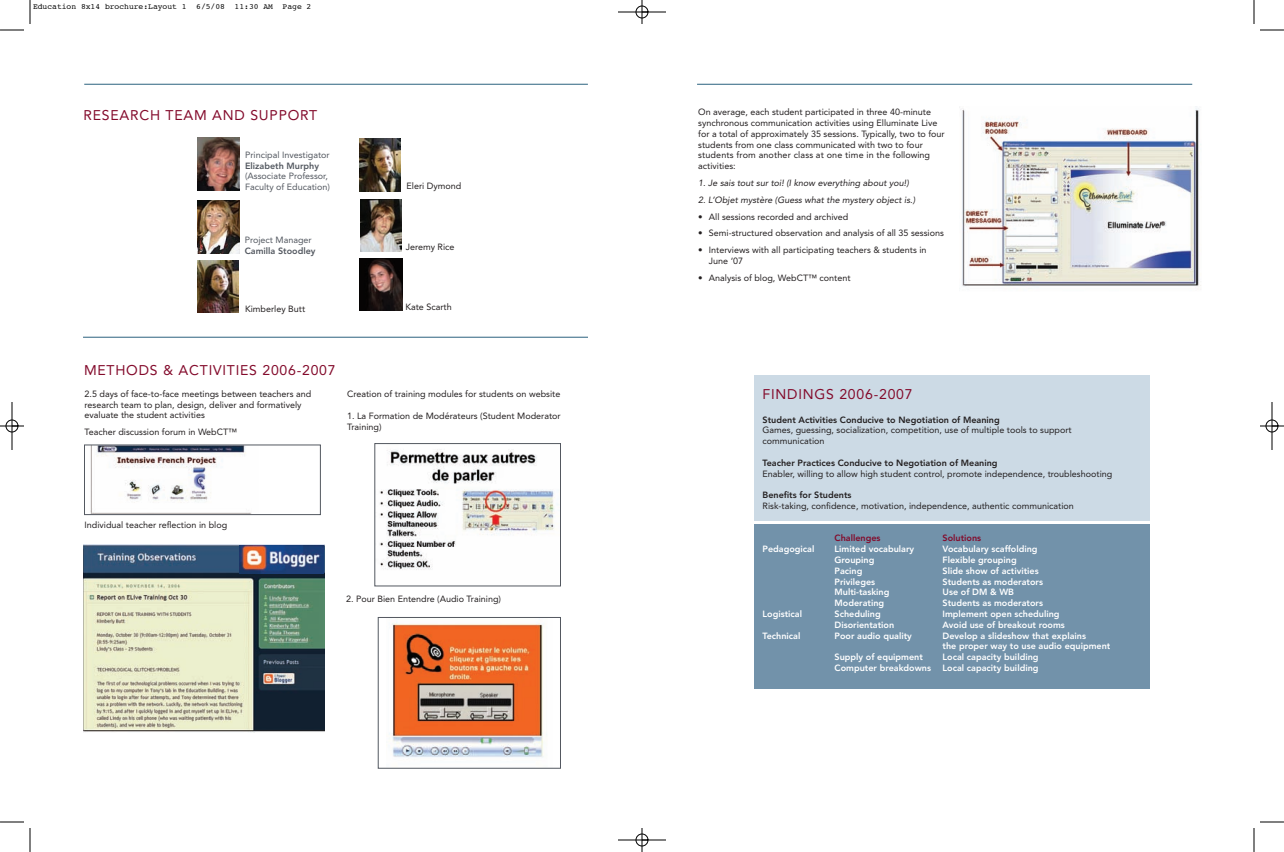
<style>
.page{position:relative;width:1284px;height:852px;background:#fff}
.page>*{position:absolute;margin:0;border:0;box-sizing:border-box;transform-origin:0 0}
.t1{font:14px "Avenir LT Std";letter-spacing:.055em;color:#830a2b}
.t2{font:9px/10.8px "Avenir LT Std";color:#231f20}
.t3{font:800 9px/10.8px "Avenir LT Std";color:#fff}
.t4{font:800 9px "Avenir LT Std";color:#231f20}
.t5{font:italic 9px "Avenir LT Std";color:#231f20}
.t6{font:9px/10.8px "Avenir LT Std";color:#535860}
.t7{font:800 9px "Avenir LT Std";color:#535860}
.t8{font:800 9px "Avenir LT Std";color:#830a2b}
.t9{font:8px "Courier";color:#000}
</style>
<div class="page">
<hr style="left:697px;top:84px;width:495px;height:1px;background:#2b627f">
<hr style="left:84px;top:84px;width:504px;height:1px;background:#2b627f">
<hr style="left:83px;top:337px;width:505px;height:1px;background:#2b627f">
<img style="left:83px;top:544px;width:242px;height:189px">
<img style="left:960px;top:106px;width:241px;height:181px">
<img style="left:240px;top:545px;width:84px;height:28px">
<img style="left:90px;top:446px;width:161px;height:67px">
<div style="left:84px;top:444px;width:237px;height:71px;border:1px solid #535860"></div>
<img style="left:389px;top:622px;width:158px;height:136px">
<div style="left:378px;top:617px;width:183px;height:152px;border:1px solid #535860"></div>
<img style="left:379px;top:449px;width:180px;height:121px">
<div style="left:374px;top:443px;width:187px;height:143px;border:1px solid #535860"></div>
<img style="left:198px;top:201px;width:41px;height:53px">
<img style="left:198px;top:138px;width:41px;height:53px">
<img style="left:197px;top:260px;width:41px;height:53px">
<img style="left:359px;top:139px;width:41px;height:53px">
<img style="left:360px;top:200px;width:41px;height:51px">
<img style="left:360px;top:258px;width:43px;height:53px">
<div style="left:754px;top:524px;width:396px;height:164px;background:#7292aa"></div>
<div style="left:754px;top:375px;width:396px;height:145px;background:#ccdae5"></div>
<svg style="left:30px;top:0;width:1px;height:24px"></svg>
<svg style="left:0;top:30px;width:24px;height:1px"></svg>
<svg style="left:1254px;top:0;width:1px;height:24px"></svg>
<svg style="left:1260px;top:30px;width:24px;height:1px"></svg>
<svg style="left:30px;top:828px;width:1px;height:24px"></svg>
<svg style="left:0;top:822px;width:24px;height:1px"></svg>
<svg style="left:1254px;top:822px;width:30px;height:30px"></svg>
<hr style="left:618px;top:12px;width:48px;height:1px;background:#000">
<hr style="left:618px;top:840px;width:48px;height:1px;background:#000">
<hr style="left:12px;top:402px;width:1px;height:48px;background:#000">
<hr style="left:1272px;top:402px;width:1px;height:48px;background:#000">
<svg style="left:642px;top:0;width:1px;height:24px"></svg>
<svg style="left:642px;top:828px;width:1px;height:24px"></svg>
<svg style="left:0;top:426px;width:24px;height:1px"></svg>
<svg style="left:1260px;top:426px;width:24px;height:1px"></svg>
<div style="left:636px;top:6px;width:12px;height:12px;border:1px solid #000;border-radius:50%"></div>
<div style="left:636px;top:834px;width:12px;height:12px;border:1px solid #000;border-radius:50%"></div>
<div style="left:6px;top:420px;width:12px;height:12px;border:1px solid #000;border-radius:50%"></div>
<div style="left:1266px;top:420px;width:12px;height:12px;border:1px solid #000;border-radius:50%"></div>
<p class="t9" style="left:33px;top:3px;width:280px">Education 8x14 brochure:Layout 1 6/5/08 11:30 AM Page 2</p>
<h1 class="t1" style="left:83px;top:110px;width:235px">RESEARCH TEAM AND SUPPORT</h1>
<p class="t6" style="left:245px;top:150px;width:86px">Principal Investigator</p>
<p class="t7" style="left:245px;top:162px;width:76px">Elizabeth Murphy</p>
<p class="t6" style="left:245px;top:172px;width:86px">(Associate Professor,<br>Faculty of Education)</p>
<p class="t6" style="left:245px;top:236px;width:69px">Project Manager</p>
<p class="t7" style="left:245px;top:247px;width:72px">Camilla Stoodley</p>
<p class="t2" style="left:407px;top:182px;width:56px">Eleri Dymond</p>
<p class="t2" style="left:406px;top:242px;width:50px">Jeremy Rice</p>
<p class="t2" style="left:245px;top:304px;width:62px">Kimberley Butt</p>
<p class="t2" style="left:405px;top:302px;width:48px">Kate Scarth</p>
<h1 class="t1" style="left:84px;top:365px;width:253px">METHODS &amp; ACTIVITIES 2006-2007</h1>
<p class="t2" style="left:85px;top:389px;width:228px">2.5 days of face-to-face meetings between teachers and research team to plan, design, deliver and formatively evaluate the student activities</p>
<p class="t2" style="left:85px;top:428px;width:154px">Teacher discussion forum in WebCT™</p>
<p class="t2" style="left:347px;top:389px;width:215px">Creation of training modules for students on website</p>
<p class="t2" style="left:347px;top:411px;width:215px">1. La Formation de Modérateurs (Student Moderator<br>Training)</p>
<p class="t2" style="left:85px;top:520px;width:144px">Individual teacher reflection in blog</p>
<p class="t2" style="left:346px;top:595px;width:157px">2. Pour Bien Entendre (Audio Training)</p>
<p class="t2" style="left:698px;top:108px;width:248px">On average, each student participated in three 40-minute synchronous communication activities using Elluminate Live for a total of approximately 35 sessions. Typically, two to four students from one class communicated with two to four students from another class at one time in the following activities:</p>
<p class="t5" style="left:698px;top:178px;width:212px">1. Je sais tout sur toi! (I know everything about you!)</p>
<p class="t5" style="left:698px;top:194px;width:219px">2. L’Objet mystère (Guess what the mystery object is.)</p>
<p class="t2" style="left:698px;top:212px;width:152px">• All sessions recorded and archived</p>
<p class="t2" style="left:698px;top:229px;width:247px">• Semi-structured observation and analysis of all 35 sessions</p>
<p class="t2" style="left:709px;top:245px;width:219px;text-indent:-11px">• Interviews with all participating teachers &amp; students in<br>June ‘07</p>
<p class="t2" style="left:698px;top:273px;width:154px">• Analysis of blog, WebCT™ content</p>
<h1 class="t1" style="left:763px;top:388px;width:151px">FINDINGS 2006-2007</h1>
<p class="t4" style="left:763px;top:416px;width:239px">Student Activities Conducive to Negotiation of Meaning</p>
<p class="t2" style="left:763px;top:426px;width:311px">Games, guessing, socialization, competition, use of multiple tools to support communication</p>
<p class="t4" style="left:763px;top:459px;width:236px">Teacher Practices Conducive to Negotiation of Meaning</p>
<p class="t2" style="left:763px;top:469px;width:351px">Enabler, willing to allow high student control, promote independence, troubleshooting</p>
<p class="t4" style="left:763px;top:491px;width:90px">Benefits for Students</p>
<p class="t2" style="left:763px;top:501px;width:313px">Risk-taking, confidence, motivation, independence, authentic communication</p>
<p class="t8" style="left:835px;top:535px;width:48px">Challenges</p>
<p class="t8" style="left:943px;top:535px;width:40px">Solutions</p>
<p class="t3" style="left:763px;top:544px;width:53px">Pedagogical</p>
<p class="t3" style="left:835px;top:544px;width:81px">Limited vocabulary</p>
<p class="t3" style="left:943px;top:544px;width:97px">Vocabulary scaffolding</p>
<p class="t3" style="left:835px;top:555px;width:41px">Grouping</p>
<p class="t3" style="left:943px;top:555px;width:76px">Flexible grouping</p>
<p class="t3" style="left:835px;top:566px;width:29px">Pacing</p>
<p class="t3" style="left:943px;top:566px;width:98px">Slide show of activities</p>
<p class="t3" style="left:835px;top:577px;width:42px">Privileges</p>
<p class="t3" style="left:943px;top:577px;width:102px">Students as moderators</p>
<p class="t3" style="left:835px;top:588px;width:56px">Multi-tasking</p>
<p class="t3" style="left:943px;top:588px;width:73px">Use of DM &amp; WB</p>
<p class="t3" style="left:835px;top:598px;width:51px">Moderating</p>
<p class="t3" style="left:943px;top:598px;width:102px">Students as moderators</p>
<p class="t3" style="left:763px;top:609px;width:41px">Logistical</p>
<p class="t3" style="left:835px;top:609px;width:48px">Scheduling</p>
<p class="t3" style="left:943px;top:609px;width:119px">Implement open scheduling</p>
<p class="t3" style="left:835px;top:620px;width:61px">Disorientation</p>
<p class="t3" style="left:943px;top:620px;width:124px">Avoid use of breakout rooms</p>
<p class="t3" style="left:763px;top:631px;width:39px">Technical</p>
<p class="t3" style="left:835px;top:631px;width:79px">Poor audio quality</p>
<p class="t3" style="left:943px;top:631px;width:169px">Develop a slideshow that explains<br>the proper way to use audio equipment</p>
<p class="t3" style="left:835px;top:652px;width:90px">Supply of equipment</p>
<p class="t3" style="left:943px;top:652px;width:97px">Local capacity building</p>
<p class="t3" style="left:835px;top:663px;width:98px">Computer breakdowns</p>
<p class="t3" style="left:943px;top:663px;width:97px">Local capacity building</p>
</div>
